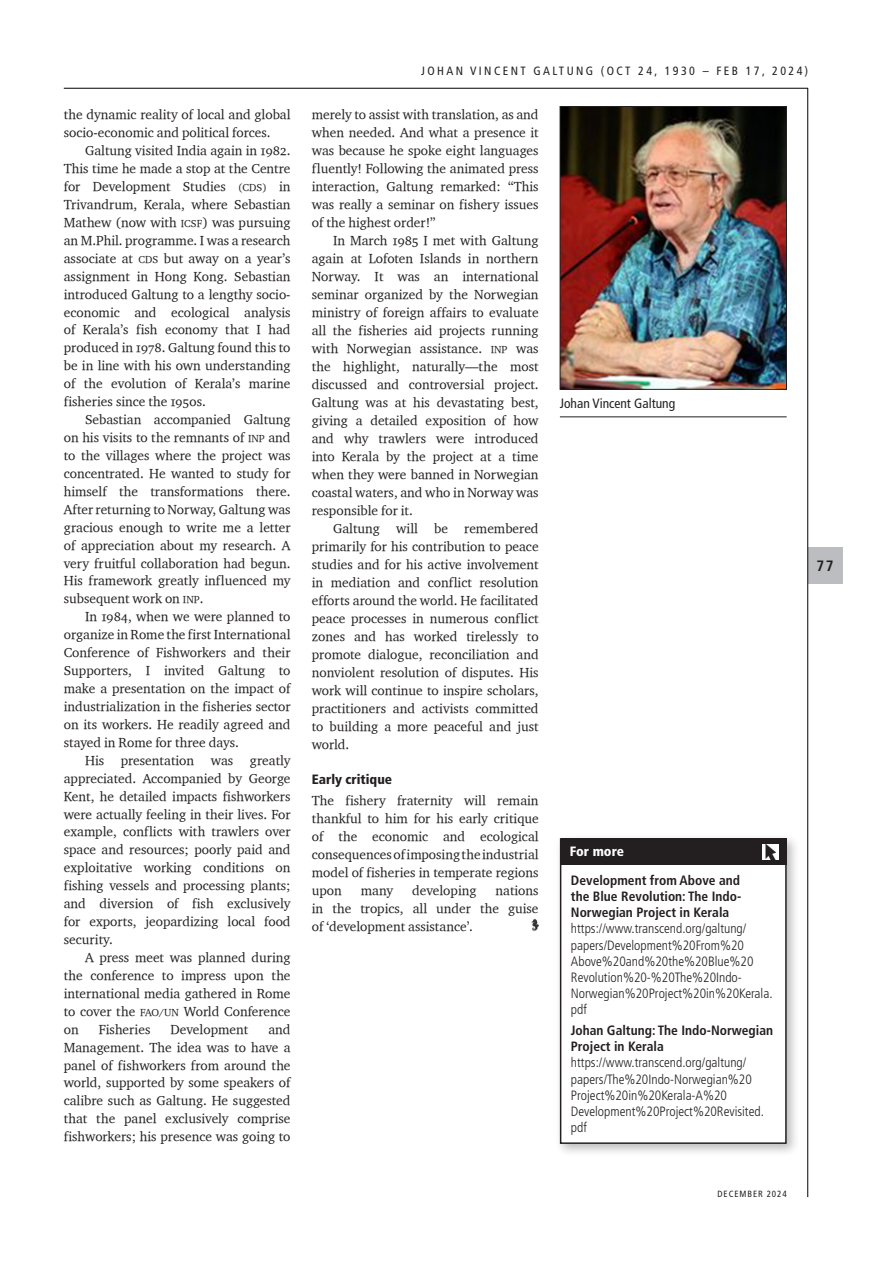
<style>
.page{position:relative;width:893px;height:1263px;background:#fff}
.page>*{position:absolute;margin:0;border:0;box-sizing:border-box;transform-origin:0 0}
.t1{font:700 condensed 15px "Frutiger LT Std";color:#231f20}
.t2{font:13.5px/18px "Charter OSITCTT";color:#231f20;text-align:justify}
.t3{font:300 condensed 13.5px/16.2px "Frutiger LT Std";color:#231f20}
.t4{font:700 condensed 13.5px/16.2px "Frutiger LT Std";color:#231f20;text-align:justify}
.t5{font:condensed 13.5px "Frutiger LT Std";color:#231f20}
.SUB_HEAD{font:900 condensed 13.5px "Frutiger LT Std";color:#231f20}
.t6{font:900 condensed 13.5px "Frutiger LT Std";color:#fff}
.Title-Right{font:condensed 12px "Frutiger LT Std";letter-spacing:.2em;color:#231f20}
.t7{font:condensed 9px "Frutiger LT Std";letter-spacing:.1em;color:#231f20}
.s1{font-size:10.5px}
</style>
<div class="page">
<div style="left:808px;top:547px;width:34px;height:36px;background:#bcbdc0"></div>
<hr style="left:807px;top:88px;width:1px;height:1109px;background:#000">
<hr style="left:64px;top:88px;width:744px;height:1px;background:#000">
<img style="left:562px;top:108px;width:223px;height:279px">
<div style="left:560px;top:106px;width:227px;height:283px;border:1px solid #231f20"></div>
<hr style="left:560px;top:417px;width:227px;height:1px;background:#231f20">
<img style="left:531px;top:919px;width:8px;height:12px">
<div style="left:555px;top:833px;width:245px;height:324px;background:#231f20;opacity:.3"></div>
<div style="left:561px;top:839px;width:225px;height:304px;background:#fff"></div>
<div style="left:560px;top:838px;width:227px;height:306px;border:2px solid #231f20"></div>
<div style="left:561px;top:838px;width:226px;height:27px;background:#231f20"></div>
<img style="left:762px;top:845px;width:17px;height:14px">
<p class="t2" style="left:64px;top:105px;width:228px">the dynamic reality of local and global socio-economic and political forces.</p>
<p class="t2" style="left:64px;top:141px;width:228px;text-indent:21px">Galtung visited India again in 1982.<br>This time he made a stop at the Centre for Development Studies <span class="s1">(CDS)</span> in Trivandrum, Kerala, where Sebastian Mathew (now with <span class="s1">ICSF</span>) was pursuing an M.Phil. programme. I was a research associate at <span class="s1">CDS</span> but away on a year’s assignment in Hong Kong. Sebastian introduced Galtung to a lengthy socio&shy;economic and ecological analysis of Kerala’s fish economy that I had produced in 1978. Galtung found this to be in line with his own understanding of the evolution of Kerala’s marine fisheries since the 1950s.</p>
<p class="t2" style="left:64px;top:410px;width:228px;text-indent:21px">Sebastian accompanied Galtung on his visits to the remnants of <span class="s1">INP</span> and to the villages where the project was concentrated. He wanted to study for himself the transformations there.<br>After returning to Norway, Galtung was gracious enough to write me a letter of appreciation about my research. A very fruitful collaboration had begun.<br>His framework greatly influenced my subsequent work on <span class="s1">INP</span>.</p>
<p class="t2" style="left:64px;top:607px;width:228px;text-indent:21px">In 1984, when we were planned to organize in Rome the first International Conference of Fishworkers and their Supporters, I invited Galtung to make a presentation on the impact of industrialization in the fisheries sector on its workers. He readily agreed and stayed in Rome for three days.</p>
<p class="t2" style="left:64px;top:751px;width:228px;text-indent:21px">His presentation was greatly appreciated. Accompanied by George Kent, he detailed impacts fishworkers were actually feeling in their lives. For example, conflicts with trawlers over space and resources; poorly paid and exploitative working conditions on fishing vessels and processing plants; and diversion of fish exclusively for exports, jeopardizing local food security.</p>
<p class="t2" style="left:64px;top:948px;width:228px;text-indent:21px">A press meet was planned during the conference to impress upon the international media gathered in Rome to cover the <span class="s1">FAO/UN</span> World Conference on</p>
<p class="t2" style="left:64px;top:1020px;width:228px;text-indent:205px">and Management. The idea was to have a panel of fishworkers from around the world, supported by some speakers of calibre such as Galtung. He suggested that the panel exclusively comprise fishworkers; his presence was going to</p>
<p class="t2" style="left:99px;top:1020px;width:53px">Fisheries</p>
<p class="t2" style="left:171px;top:1020px;width:79px">Development</p>
<p class="Title-Right" style="left:421px;top:64px;width:388px">JOHAN VINCENT GALTUNG (OCT 24, 1930 – FEB 17, 2024)</p>
<p class="t2" style="left:312px;top:105px;width:228px">merely to assist with translation, as and when needed. And what a presence it was because he spoke eight languages fluently! Following the animated press interaction, Galtung remarked: “This was really a seminar on fishery issues of the highest order!”</p>
<p class="t2" style="left:312px;top:231px;width:228px;text-indent:21px">In March 1985 I met with Galtung again at Lofoten Islands in northern Norway. It was an international seminar organized by the Norwegian ministry of foreign affairs to evaluate all the fisheries aid projects running with Norwegian assistance. <span class="s1">INP</span> was the highlight, naturally—the most discussed and controversial project.<br>Galtung was at his devastating best, giving a detailed exposition of how and why trawlers were introduced into Kerala by the project at a time when they were banned in Norwegian coastal waters, and who in Norway was responsible for it.</p>
<p class="t2" style="left:312px;top:519px;width:228px;text-indent:21px">Galtung will be remembered primarily for his contribution to peace studies and for his active involvement in mediation and conflict resolution efforts around the world. He facilitated peace processes in numerous conflict zones and has worked tirelessly to promote dialogue, reconciliation and nonviolent resolution of disputes. His work will continue to inspire scholars, practitioners and activists committed to building a more peaceful and just world.</p>
<p class="SUB_HEAD" style="left:312px;top:772px;width:82px">Early critique</p>
<p class="t2" style="left:312px;top:791px;width:228px">The fishery fraternity will remain thankful to him for his early critique of the economic and ecological consequences of imposing the industrial model of fisheries in temperate regions upon</p>
<p class="t5" style="left:560px;top:396px;width:117px">Johan Vincent Galtung</p>
<p class="t6" style="left:570px;top:844px;width:56px">For more</p>
<p class="t2" style="left:312px;top:881px;width:228px;text-indent:184px">nations in the tropics, all under the guise of ‘development assistance’.</p>
<p class="t4" style="left:571px;top:872px;width:172px">Development from Above and the Blue Revolution: The Indo-Norwegian Project in Kerala</p>
<p class="t2" style="left:361px;top:881px;width:34px">many</p>
<p class="t2" style="left:412px;top:881px;width:66px">developing</p>
<p class="t3" style="left:571px;top:921px;width:203px">https://www.transcend.org/galtung/ papers/Development%20From%20<br>Above%20and%20the%20Blue%20<br>Revolution%20-%20The%20Indo-<br>Norwegian%20Project%20in%20Kerala. pdf</p>
<p class="t4" style="left:571px;top:1022px;width:204px">Johan Galtung: The Indo-Norwegian<br>Project in Kerala</p>
<p class="t3" style="left:571px;top:1055px;width:195px">https://www.transcend.org/galtung/ papers/The%20Indo-Norwegian%20<br>Project%20in%20Kerala-A%20<br>Development%20Project%20Revisited. pdf</p>
<p class="t1" style="left:817px;top:557px;width:19px">77</p>
<p class="t7" style="left:718px;top:1189px;width:71px">DECEMBER 2024</p>
</div>
